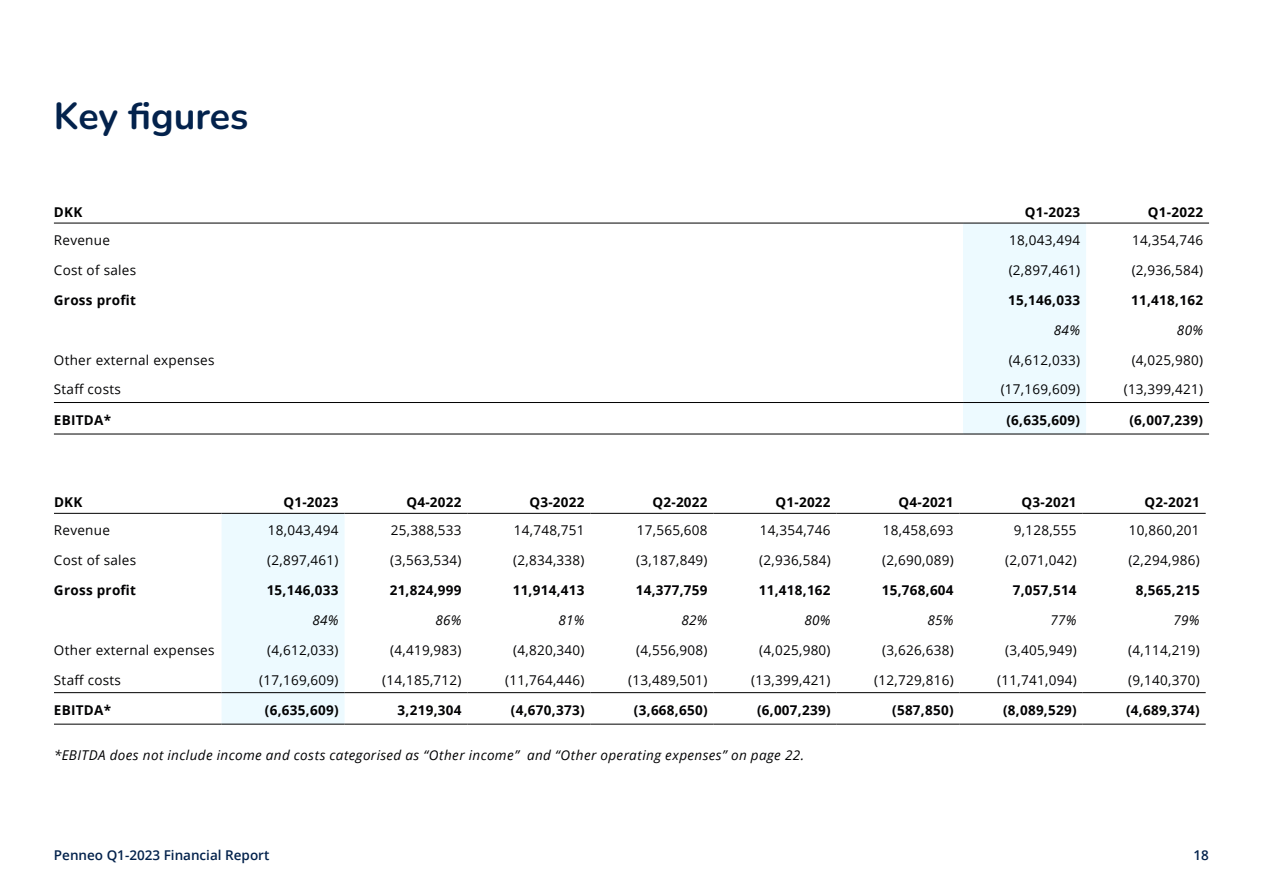
<style>
.page{position:relative;width:1263px;height:893px;background:#fff}
.page>*{position:absolute;margin:0;border:0;box-sizing:border-box;transform-origin:0 0}
.t1{font:200 37.5px "Nunito";letter-spacing:-.005em;color:#03224c}
.t2{font:13.5px "Open Sans";letter-spacing:.02em;color:#020203}
.t3{font:700 13.5px "Open Sans";letter-spacing:.02em;color:#020203}
.t4{font:italic 13.5px "Open Sans";letter-spacing:.03em;color:#020203}
.t5{font:700 13.5px "Open Sans";letter-spacing:.02em;color:#000}
.t6{font:600 13.5px "Open Sans";color:#03224c}
</style>
<div class="page">
<div style="left:222px;top:514px;width:123px;height:210px;background:#edfaff"></div>
<hr style="left:468px;top:513px;width:123px;height:1px;background:#000">
<hr style="left:591px;top:513px;width:123px;height:1px;background:#000">
<hr style="left:714px;top:513px;width:123px;height:1px;background:#000">
<hr style="left:837px;top:513px;width:123px;height:1px;background:#000">
<hr style="left:960px;top:513px;width:123px;height:1px;background:#000">
<hr style="left:1083px;top:513px;width:123px;height:1px;background:#000">
<hr style="left:54px;top:513px;width:168px;height:1px;background:#000">
<hr style="left:222px;top:513px;width:123px;height:1px;background:#000">
<hr style="left:345px;top:513px;width:123px;height:1px;background:#000">
<hr style="left:54px;top:692px;width:168px;height:1px;background:#000">
<hr style="left:222px;top:692px;width:123px;height:1px;background:#000">
<hr style="left:345px;top:692px;width:123px;height:1px;background:#000">
<hr style="left:468px;top:692px;width:123px;height:1px;background:#000">
<hr style="left:591px;top:692px;width:123px;height:1px;background:#000">
<hr style="left:714px;top:692px;width:123px;height:1px;background:#000">
<hr style="left:837px;top:692px;width:123px;height:1px;background:#000">
<hr style="left:960px;top:692px;width:123px;height:1px;background:#000">
<hr style="left:1083px;top:692px;width:123px;height:1px;background:#000">
<hr style="left:54px;top:724px;width:168px;height:1px;background:#000">
<hr style="left:222px;top:724px;width:123px;height:1px;background:#000">
<hr style="left:345px;top:724px;width:123px;height:1px;background:#000">
<hr style="left:468px;top:724px;width:123px;height:1px;background:#000">
<hr style="left:591px;top:724px;width:123px;height:1px;background:#000">
<hr style="left:714px;top:724px;width:123px;height:1px;background:#000">
<hr style="left:837px;top:724px;width:123px;height:1px;background:#000">
<hr style="left:960px;top:724px;width:123px;height:1px;background:#000">
<hr style="left:1083px;top:724px;width:123px;height:1px;background:#000">
<div style="left:963px;top:224px;width:123px;height:210px;background:#edfaff"></div>
<hr style="left:1086px;top:223px;width:123px;height:1px;background:#000">
<hr style="left:54px;top:223px;width:909px;height:1px;background:#000">
<hr style="left:963px;top:223px;width:123px;height:1px;background:#000">
<hr style="left:54px;top:402px;width:909px;height:1px;background:#000">
<hr style="left:963px;top:402px;width:123px;height:1px;background:#000">
<hr style="left:1086px;top:402px;width:123px;height:1px;background:#000">
<hr style="left:54px;top:434px;width:909px;height:1px;background:#000">
<hr style="left:963px;top:434px;width:123px;height:1px;background:#000">
<hr style="left:1086px;top:434px;width:123px;height:1px;background:#000">
<h1 class="t1" style="left:54px;top:90px;width:196px">Key figures</h1>
<p class="t5" style="left:54px;top:203px;width:30px">DKK</p>
<p class="t5" style="left:1025px;top:203px;width:57px">Q1-2023</p>
<p class="t5" style="left:1148px;top:203px;width:57px">Q1-2022</p>
<p class="t2" style="left:54px;top:231px;width:58px">Revenue</p>
<p class="t2" style="left:1009px;top:231px;width:72px">18,043,494</p>
<p class="t2" style="left:1132px;top:231px;width:72px">14,354,746</p>
<p class="t2" style="left:54px;top:261px;width:84px">Cost of sales</p>
<p class="t2" style="left:1009px;top:261px;width:73px">(2,897,461)</p>
<p class="t2" style="left:1132px;top:261px;width:73px">(2,936,584)</p>
<p class="t3" style="left:54px;top:291px;width:84px">Gross profit</p>
<p class="t3" style="left:1008px;top:291px;width:73px">15,146,033</p>
<p class="t3" style="left:1131px;top:291px;width:73px">11,418,162</p>
<p class="t4" style="left:1054px;top:321px;width:28px">84%</p>
<p class="t4" style="left:1177px;top:321px;width:28px">80%</p>
<p class="t2" style="left:54px;top:350px;width:162px">Other external expenses</p>
<p class="t2" style="left:1009px;top:350px;width:73px">(4,612,033)</p>
<p class="t2" style="left:1132px;top:350px;width:73px">(4,025,980)</p>
<p class="t2" style="left:54px;top:380px;width:69px">Staff costs</p>
<p class="t2" style="left:1001px;top:380px;width:81px">(17,169,609)</p>
<p class="t2" style="left:1124px;top:380px;width:81px">(13,399,421)</p>
<p class="t3" style="left:54px;top:411px;width:59px">EBITDA*</p>
<p class="t3" style="left:1006px;top:411px;width:75px">(6,635,609)</p>
<p class="t3" style="left:1129px;top:411px;width:75px">(6,007,239)</p>
<p class="t5" style="left:54px;top:493px;width:30px">DKK</p>
<p class="t5" style="left:283px;top:493px;width:57px">Q1-2023</p>
<p class="t5" style="left:406px;top:493px;width:57px">Q4-2022</p>
<p class="t5" style="left:529px;top:493px;width:57px">Q3-2022</p>
<p class="t5" style="left:652px;top:493px;width:57px">Q2-2022</p>
<p class="t5" style="left:775px;top:493px;width:57px">Q1-2022</p>
<p class="t5" style="left:898px;top:493px;width:57px">Q4-2021</p>
<p class="t5" style="left:1021px;top:493px;width:57px">Q3-2021</p>
<p class="t5" style="left:1144px;top:493px;width:57px">Q2-2021</p>
<p class="t2" style="left:54px;top:521px;width:58px">Revenue</p>
<p class="t2" style="left:268px;top:521px;width:72px">18,043,494</p>
<p class="t2" style="left:391px;top:521px;width:72px">25,388,533</p>
<p class="t2" style="left:514px;top:521px;width:72px">14,748,751</p>
<p class="t2" style="left:637px;top:521px;width:72px">17,565,608</p>
<p class="t2" style="left:760px;top:521px;width:72px">14,354,746</p>
<p class="t2" style="left:883px;top:521px;width:72px">18,458,693</p>
<p class="t2" style="left:1014px;top:521px;width:64px">9,128,555</p>
<p class="t2" style="left:1129px;top:521px;width:72px">10,860,201</p>
<p class="t2" style="left:54px;top:551px;width:84px">Cost of sales</p>
<p class="t2" style="left:267px;top:551px;width:73px">(2,897,461)</p>
<p class="t2" style="left:390px;top:551px;width:73px">(3,563,534)</p>
<p class="t2" style="left:513px;top:551px;width:73px">(2,834,338)</p>
<p class="t2" style="left:636px;top:551px;width:73px">(3,187,849)</p>
<p class="t2" style="left:759px;top:551px;width:73px">(2,936,584)</p>
<p class="t2" style="left:882px;top:551px;width:73px">(2,690,089)</p>
<p class="t2" style="left:1005px;top:551px;width:73px">(2,071,042)</p>
<p class="t2" style="left:1128px;top:551px;width:73px">(2,294,986)</p>
<p class="t3" style="left:54px;top:580px;width:84px">Gross profit</p>
<p class="t3" style="left:267px;top:580px;width:73px">15,146,033</p>
<p class="t3" style="left:390px;top:580px;width:73px">21,824,999</p>
<p class="t3" style="left:513px;top:580px;width:73px">11,914,413</p>
<p class="t3" style="left:636px;top:580px;width:73px">14,377,759</p>
<p class="t3" style="left:759px;top:580px;width:73px">11,418,162</p>
<p class="t3" style="left:882px;top:580px;width:73px">15,768,604</p>
<p class="t3" style="left:1013px;top:580px;width:65px">7,057,514</p>
<p class="t3" style="left:1136px;top:580px;width:65px">8,565,215</p>
<p class="t4" style="left:312px;top:611px;width:28px">84%</p>
<p class="t4" style="left:435px;top:611px;width:28px">86%</p>
<p class="t4" style="left:558px;top:611px;width:28px">81%</p>
<p class="t4" style="left:681px;top:611px;width:28px">82%</p>
<p class="t4" style="left:804px;top:611px;width:28px">80%</p>
<p class="t4" style="left:927px;top:611px;width:28px">85%</p>
<p class="t4" style="left:1050px;top:611px;width:28px">77%</p>
<p class="t4" style="left:1173px;top:611px;width:28px">79%</p>
<p class="t2" style="left:54px;top:641px;width:162px">Other external expenses</p>
<p class="t2" style="left:267px;top:641px;width:73px">(4,612,033)</p>
<p class="t2" style="left:390px;top:641px;width:73px">(4,419,983)</p>
<p class="t2" style="left:513px;top:641px;width:73px">(4,820,340)</p>
<p class="t2" style="left:636px;top:641px;width:73px">(4,556,908)</p>
<p class="t2" style="left:759px;top:641px;width:73px">(4,025,980)</p>
<p class="t2" style="left:882px;top:641px;width:73px">(3,626,638)</p>
<p class="t2" style="left:1005px;top:641px;width:73px">(3,405,949)</p>
<p class="t2" style="left:1128px;top:641px;width:73px">(4,114,219)</p>
<p class="t2" style="left:54px;top:670px;width:69px">Staff costs</p>
<p class="t2" style="left:259px;top:670px;width:81px">(17,169,609)</p>
<p class="t2" style="left:382px;top:670px;width:81px">(14,185,712)</p>
<p class="t2" style="left:505px;top:670px;width:81px">(11,764,446)</p>
<p class="t2" style="left:628px;top:670px;width:81px">(13,489,501)</p>
<p class="t2" style="left:751px;top:670px;width:81px">(13,399,421)</p>
<p class="t2" style="left:874px;top:670px;width:81px">(12,729,816)</p>
<p class="t2" style="left:997px;top:670px;width:81px">(11,741,094)</p>
<p class="t2" style="left:1128px;top:670px;width:73px">(9,140,370)</p>
<p class="t3" style="left:54px;top:701px;width:59px">EBITDA*</p>
<p class="t3" style="left:265px;top:701px;width:75px">(6,635,609)</p>
<p class="t3" style="left:398px;top:701px;width:65px">3,219,304</p>
<p class="t3" style="left:511px;top:701px;width:75px">(4,670,373)</p>
<p class="t3" style="left:634px;top:701px;width:75px">(3,668,650)</p>
<p class="t3" style="left:757px;top:701px;width:75px">(6,007,239)</p>
<p class="t3" style="left:892px;top:701px;width:63px">(587,850)</p>
<p class="t3" style="left:1003px;top:701px;width:75px">(8,089,529)</p>
<p class="t3" style="left:1126px;top:701px;width:75px">(4,689,374)</p>
<p class="t4" style="left:54px;top:746px;width:752px">*EBITDA does not include income and costs categorised as “Other income” and “Other operating expenses” on page 22.</p>
<p class="t6" style="left:54px;top:846px;width:217px">Penneo Q1-2023 Financial Report</p>
<p class="t6" style="left:1193px;top:846px;width:17px">18</p>
</div>
